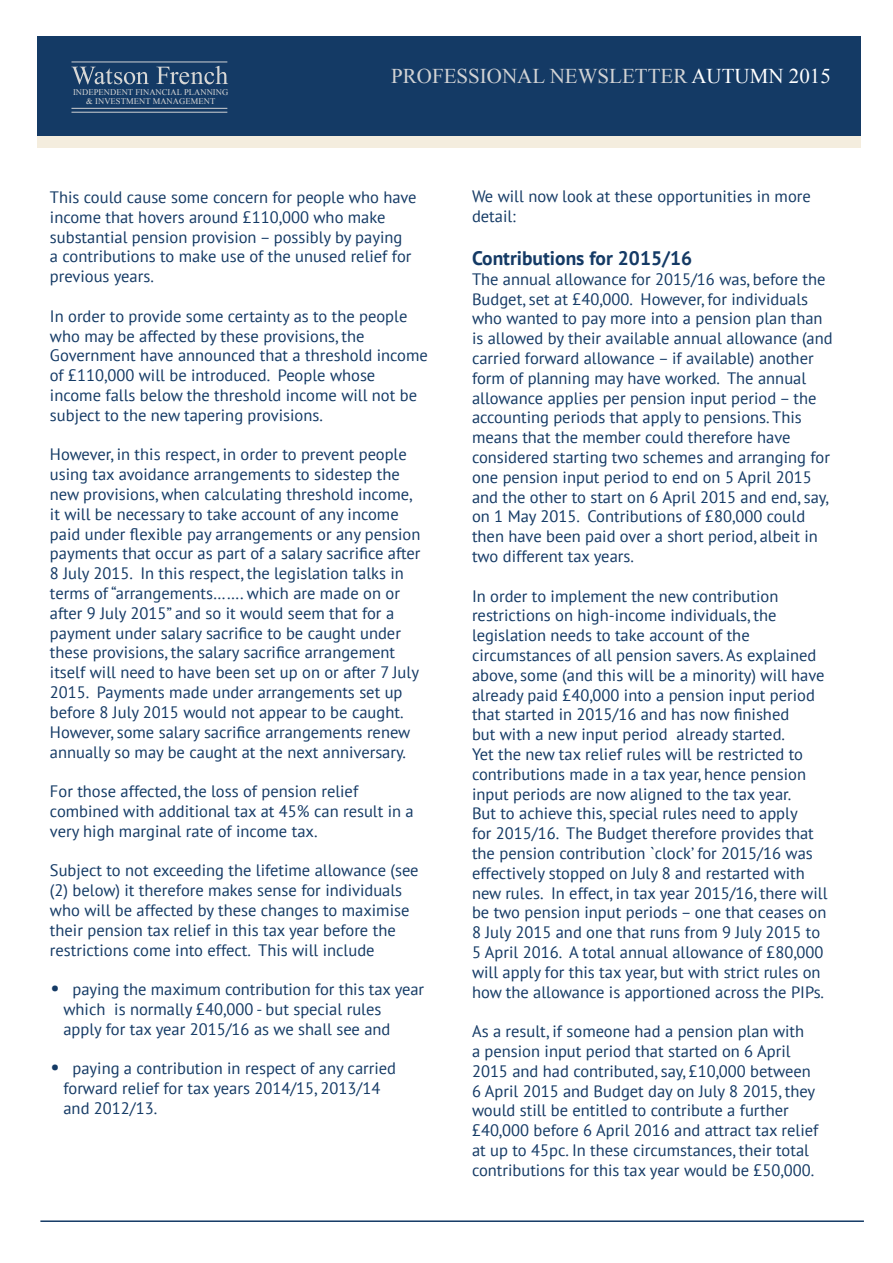
<style>
.page{position:relative;width:893px;height:1263px;background:#fff}
.page>*{position:absolute;margin:0;border:0;box-sizing:border-box;transform-origin:0 0}
.t1{font:21px "Times New Roman";color:#d1d2d4}
.t2{font:700 19.5px "PT Sans";color:#143a65}
.t3{font:16.5px/19.8px "PT Sans";color:#143a65}
.t4{font:8.55px/9.3px "Times New Roman";letter-spacing:.005em;color:#d6d6d5;text-align:center}
.s1{color:#fff}
.s2{font-style:italic;font-size:21px}
</style>
<div class="page">
<div style="left:37px;top:36px;width:824px;height:101px;background:#143a65"></div>
<div style="left:37px;top:137px;width:824px;height:11px;background:#f4edde"></div>
<svg style="left:71px;top:67px;width:78px;height:17px"></svg>
<svg style="left:156px;top:66px;width:72px;height:18px"></svg>
<hr style="left:71px;top:61px;width:156px;height:1px;background:#d1d2d4">
<hr style="left:71px;top:108px;width:156px;height:1px;background:#d1d2d4">
<hr style="left:71px;top:112px;width:156px;height:1px;background:#d1d2d4">
<hr style="left:40px;top:1220px;width:824px;height:2px;background:#143a65">
<p class="t4" style="left:73px;top:87px;width:157px">INDEPENDENT FINANCIAL PLANNING &amp; INVESTMENT MANAGEMENT</p>
<p class="t1" style="left:391px;top:61px;width:441px">PROFESSIONAL NEWSLETTER <span class="s1">AUTUMN 2015</span></p>
<p class="t3" style="left:50px;top:187px;width:368px">This could cause some concern for people who have income that hovers around £110,000 who make substantial pension provision – possibly by paying<br>a contributions to make use of the unused relief for previous years.</p>
<p class="t3" style="left:50px;top:306px;width:379px">In order to provide some certainty as to the people who may be affected by these provisions, the Government have announced that a threshold income of £110,000 will be introduced. People whose income falls below the threshold income will not be subject to the new tapering provisions.</p>
<p class="t3" style="left:50px;top:444px;width:372px">However, in this respect, in order to prevent people using tax avoidance arrangements to sidestep the new provisions, when calculating threshold income, it will be necessary to take account of any income paid under flexible pay arrangements or any pension payments that occur as part of a salary sacrifice after 8 July 2015. In this respect, the legislation talks in terms of “arrangements……. which are made on or after 9 July 2015” and so it would seem that for a payment under salary sacrifice to be caught under these provisions, the salary sacrifice arrangement itself will need to have been set up on or after 7 July 2015. Payments made under arrangements set up before 8 July 2015 would not appear to be caught.<br>However, some salary sacrifice arrangements renew annually so may be caught at the next anniversary.</p>
<p class="t3" style="left:50px;top:781px;width:365px">For those affected, the loss of pension relief combined with additional tax at 45% can result in a very high marginal rate of income tax.</p>
<p class="t3" style="left:50px;top:860px;width:370px">Subject to not exceeding the lifetime allowance (see (2) below) it therefore makes sense for individuals who will be affected by these changes to maximise their pension tax relief in this tax year before the restrictions come into effect. This will include</p>
<p class="t3" style="left:63px;top:979px;width:362px;text-indent:-13px"><span class="s2">•</span> paying the maximum contribution for this tax year which is normally £40,000 - but special rules<br>apply for tax year 2015/16 as we shall see and</p>
<p class="t3" style="left:63px;top:1058px;width:334px;text-indent:-13px"><span class="s2">•</span> paying a contribution in respect of any carried forward relief for tax years 2014/15, 2013/14 and 2012/13.</p>
<p class="t3" style="left:472px;top:186px;width:340px">We will now look at these opportunities in more detail:</p>
<p class="t2" style="left:472px;top:245px;width:222px">Contributions for 2015/16</p>
<p class="t3" style="left:472px;top:269px;width:362px">The annual allowance for 2015/16 was, before the Budget, set at £40,000. However, for individuals who wanted to pay more into a pension plan than is allowed by their available annual allowance (and carried forward allowance – if available) another form of planning may have worked. The annual allowance applies per pension input period – the accounting periods that apply to pensions. This means that the member could therefore have considered starting two schemes and arranging for one pension input period to end on 5 April 2015 and the other to start on 6 April 2015 and end, say, on 1 May 2015. Contributions of £80,000 could then have been paid over a short period, albeit in two different tax years.</p>
<p class="t3" style="left:472px;top:585px;width:357px">In order to implement the new contribution restrictions on high-income individuals, the legislation needs to take account of the circumstances of all pension savers. As explained above, some (and this will be a minority) will have already paid £40,000 into a pension input period that started in 2015/16 and has now finished<br>but with a new input period already started.<br>Yet the new tax relief rules will be restricted to contributions made in a tax year, hence pension input periods are now aligned to the tax year.<br>But to achieve this, special rules need to apply<br>for 2015/16. The Budget therefore provides that the pension contribution `clock’ for 2015/16 was effectively stopped on July 8 and restarted with new rules. In effect, in tax year 2015/16, there will be two pension input periods – one that ceases on 8 July 2015 and one that runs from 9 July 2015 to 5 April 2016. A total annual allowance of £80,000 will apply for this tax year, but with strict rules on how the allowance is apportioned across the PIPs.</p>
<p class="t3" style="left:472px;top:1021px;width:348px">As a result, if someone had a pension plan with<br>a pension input period that started on 6 April 2015 and had contributed, say, £10,000 between 6 April 2015 and Budget day on July 8 2015, they would still be entitled to contribute a further £40,000 before 6 April 2016 and attract tax relief at up to 45pc. In these circumstances, their total contributions for this tax year would be £50,000.</p>
</div>
